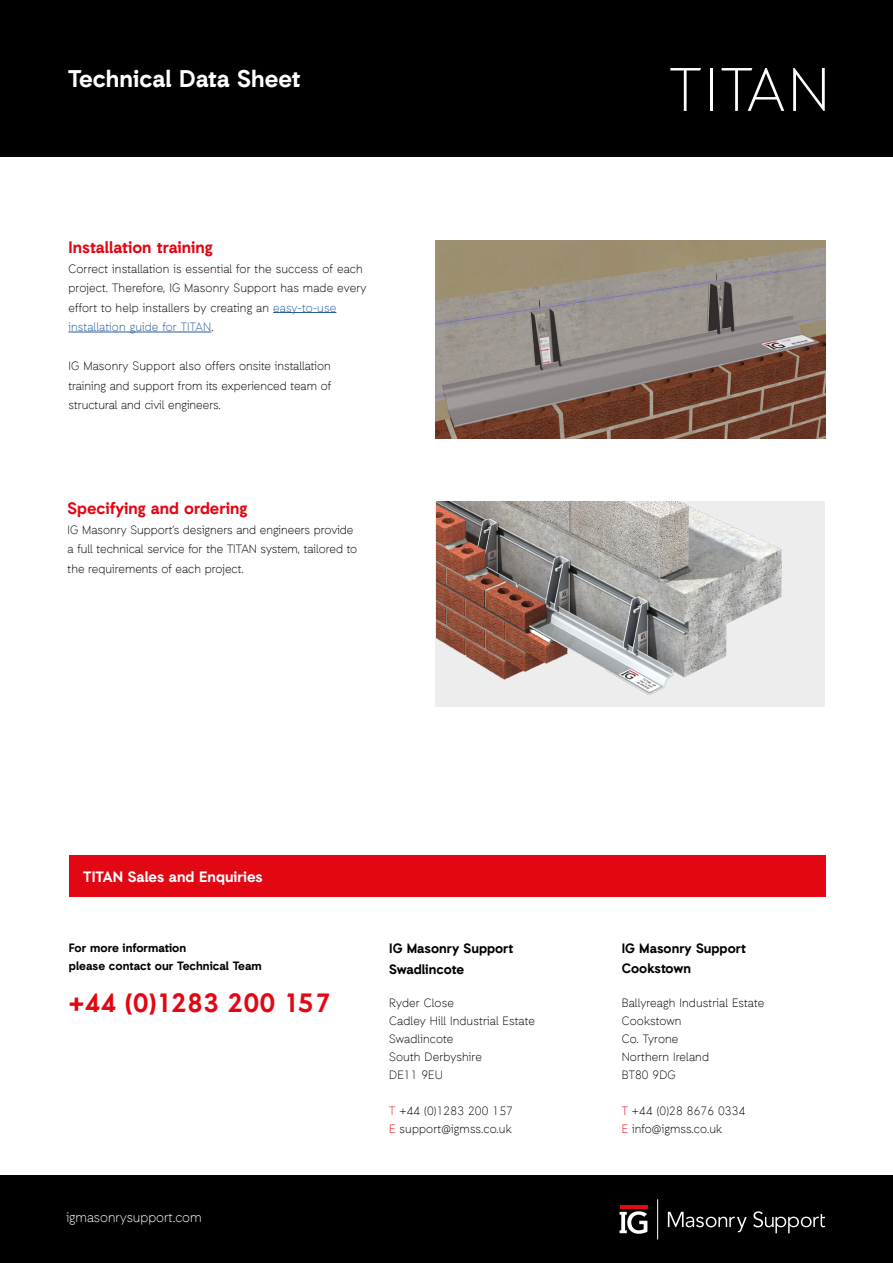
<style>
.page{position:relative;width:893px;height:1263px;background:#fff}
.page>*{position:absolute;margin:0;border:0;box-sizing:border-box;transform-origin:0 0}
.t1{font:700 26.4px "Auxilia";color:#e30613}
.t2{font:700 24px "Auxilia";color:#fff}
.t3{font:700 16.5px "Auxilia";color:#e30613}
.t4{font:700 15px "Auxilia";color:#fff}
.t5{font:700 13.5px/19.5px "Auxilia";color:#000}
.t6{font:300 13.5px "Auxilia";color:#fff}
.t7{font:300 12px/18px "Auxilia";letter-spacing:.01em;color:#000}
.t8{font:700 12px/18px "Auxilia";color:#000}
.s1{color:#275b9b}
.s2{color:#e30613}
</style>
<div class="page">
<div style="left:0;top:0;width:893px;height:156px;background:#000"></div>
<div style="left:0;top:1176px;width:893px;height:87px;background:#000"></div>
<hr style="left:620px;top:1206px;width:27px;height:3px;background:#e30613">
<svg style="left:620px;top:1211px;width:27px;height:23px"></svg>
<hr style="left:657px;top:1199px;width:1px;height:40px;background:#fff">
<svg style="left:753px;top:1211px;width:72px;height:22px"></svg>
<svg style="left:668px;top:1212px;width:79px;height:20px"></svg>
<hr style="left:710px;top:68px;width:3px;height:43px;background:#fff">
<svg style="left:722px;top:68px;width:62px;height:43px"></svg>
<svg style="left:793px;top:68px;width:32px;height:43px"></svg>
<svg style="left:670px;top:68px;width:31px;height:43px"></svg>
<div style="left:69px;top:855px;width:757px;height:41px;background:#e30613"></div>
<img style="left:435px;top:240px;width:390px;height:198px">
<div style="left:435px;top:502px;width:389px;height:205px;background:#ededed"></div>
<hr style="left:273px;top:312px;width:63px;height:1px;background:#275b9b">
<hr style="left:68px;top:332px;width:143px;height:1px;background:#275b9b">
<img style="left:437px;top:502px;width:345px;height:193px">
<h2 class="t2" style="left:68px;top:63px;width:234px">Technical Data Sheet</h2>
<h3 class="t3" style="left:68px;top:237px;width:146px">Installation training</h3>
<p class="t7" style="left:68px;top:258px;width:299px;line-height:19.5px">Correct installation is essential for the success of each project. Therefore, IG Masonry Support has made every effort to help installers by creating an <span class="s1">easy-to-use installation guide for TITAN</span>.</p>
<p class="t7" style="left:68px;top:356px;width:264px;line-height:19.5px;text-align:justify">IG Masonry Support also offers onsite installation training and support from its experienced team of structural and civil engineers.</p>
<h3 class="t3" style="left:68px;top:498px;width:181px">Specifying and ordering</h3>
<p class="t7" style="left:68px;top:520px;width:291px;line-height:19.5px">IG Masonry Support’s designers and engineers provide a full technical service for the TITAN system, tailored to the requirements of each project.</p>
<p class="t4" style="left:83px;top:867px;width:181px">TITAN Sales and Enquiries</p>
<p class="t8" style="left:69px;top:938px;width:194px">For more information<br>please contact our Technical Team</p>
<h1 class="t1" style="left:69px;top:986px;width:264px">+44 (0)1283 200 157</h1>
<p class="t6" style="left:66px;top:1209px;width:137px">igmasonrysupport.com</p>
<p class="t5" style="left:389px;top:938px;width:126px;line-height:21px">IG Masonry Support<br>Swadlincote</p>
<p class="t7" style="left:389px;top:994px;width:147px">Ryder Close<br>Cadley Hill Industrial Estate<br>Swadlincote<br>South Derbyshire<br>DE11 9EU</p>
<p class="t7" style="left:389px;top:1102px;width:125px"><span class="s2">T</span> +44 (0)1283 200 157<br><span class="s2">E</span> support@igmss.co.uk</p>
<p class="t5" style="left:622px;top:938px;width:126px">IG Masonry Support<br>Cookstown</p>
<p class="t7" style="left:622px;top:994px;width:144px">Ballyreagh Industrial Estate<br>Cookstown<br>Co. Tyrone<br>Northern Ireland<br>BT80 9DG</p>
<p class="t7" style="left:622px;top:1102px;width:125px"><span class="s2">T</span> +44 (0)28 8676 0334<br><span class="s2">E</span> info@igmss.co.uk</p>
</div>
